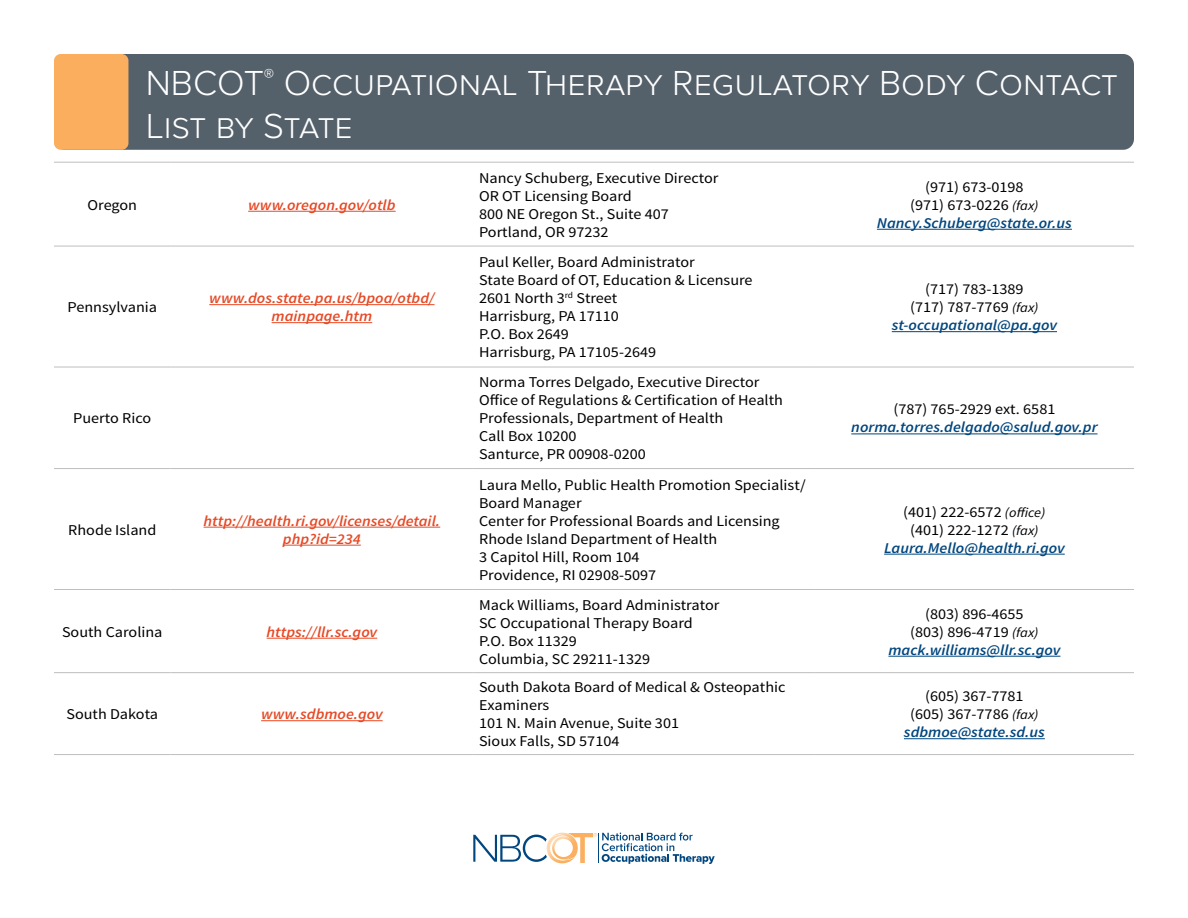
<style>
.page{position:relative;width:1188px;height:918px;background:#fff}
.page>*{position:absolute;margin:0;border:0;box-sizing:border-box;transform-origin:0 0}
.t1{font:300 36px/43.2px "Proxima Nova";color:#fff}
.t2{font:15px/18px "Source Sans Pro";color:#000;scale:1.08 1}
.t3{font:italic 600 15px/18px "Source Sans Pro";color:#e74925;text-align:center;scale:1.08 1}
.t4{font:italic 600 15px "Source Sans Pro";color:#00467e;scale:1.08 1}
.s1{font-style:italic;font-size:13.5px}
.s2{font-weight:600;font-style:italic;color:#00467e}
</style>
<div class="page">
<div style="left:54px;top:54px;width:1080px;height:96px;background:#54606a;border-radius:11px"></div>
<svg style="left:473px;top:833px;width:242px;height:31px"></svg>
<hr style="left:599px;top:833px;width:1px;height:30px;background:#00467f">
<div style="left:54px;top:54px;width:74px;height:96px;background:#faae5e;border-radius:7px"></div>
<hr style="left:54px;top:162px;width:117px;height:1px;background:#bcbec0">
<hr style="left:171px;top:162px;width:302px;height:1px;background:#bcbec0">
<hr style="left:473px;top:162px;width:342px;height:1px;background:#bcbec0">
<hr style="left:815px;top:162px;width:319px;height:1px;background:#bcbec0">
<hr style="left:54px;top:246px;width:117px;height:1px;background:#bcbec0">
<hr style="left:171px;top:246px;width:302px;height:1px;background:#bcbec0">
<hr style="left:473px;top:246px;width:342px;height:1px;background:#bcbec0">
<hr style="left:815px;top:246px;width:319px;height:1px;background:#bcbec0">
<hr style="left:54px;top:367px;width:117px;height:1px;background:#bcbec0">
<hr style="left:171px;top:367px;width:302px;height:1px;background:#bcbec0">
<hr style="left:473px;top:367px;width:342px;height:1px;background:#bcbec0">
<hr style="left:815px;top:367px;width:319px;height:1px;background:#bcbec0">
<hr style="left:54px;top:468px;width:117px;height:1px;background:#bcbec0">
<hr style="left:171px;top:468px;width:302px;height:1px;background:#bcbec0">
<hr style="left:473px;top:468px;width:342px;height:1px;background:#bcbec0">
<hr style="left:815px;top:468px;width:319px;height:1px;background:#bcbec0">
<hr style="left:54px;top:589px;width:117px;height:1px;background:#bcbec0">
<hr style="left:171px;top:589px;width:302px;height:1px;background:#bcbec0">
<hr style="left:473px;top:589px;width:342px;height:1px;background:#bcbec0">
<hr style="left:815px;top:589px;width:319px;height:1px;background:#bcbec0">
<hr style="left:54px;top:672px;width:117px;height:1px;background:#bcbec0">
<hr style="left:171px;top:672px;width:302px;height:1px;background:#bcbec0">
<hr style="left:473px;top:672px;width:342px;height:1px;background:#bcbec0">
<hr style="left:815px;top:672px;width:319px;height:1px;background:#bcbec0">
<hr style="left:54px;top:754px;width:117px;height:1px;background:#bcbec0">
<hr style="left:171px;top:754px;width:302px;height:1px;background:#bcbec0">
<hr style="left:473px;top:754px;width:342px;height:1px;background:#bcbec0">
<hr style="left:815px;top:754px;width:319px;height:1px;background:#bcbec0">
<hr style="left:248px;top:211px;width:148px;height:1px;background:#e74925">
<hr style="left:877px;top:229px;width:195px;height:1px;background:#00467e">
<hr style="left:209px;top:304px;width:226px;height:1px;background:#e74925">
<hr style="left:272px;top:322px;width:100px;height:1px;background:#e74925">
<hr style="left:892px;top:331px;width:165px;height:1px;background:#00467e">
<hr style="left:851px;top:434px;width:247px;height:1px;background:#00467e">
<hr style="left:204px;top:527px;width:236px;height:1px;background:#e74925">
<hr style="left:283px;top:545px;width:78px;height:1px;background:#e74925">
<hr style="left:884px;top:554px;width:181px;height:1px;background:#00467e">
<hr style="left:267px;top:638px;width:110px;height:1px;background:#e74925">
<hr style="left:888px;top:656px;width:172px;height:1px;background:#00467e">
<hr style="left:261px;top:720px;width:122px;height:1px;background:#e74925">
<hr style="left:904px;top:738px;width:141px;height:1px;background:#00467e">
<h1 class="t1" style="left:146px;top:62px;width:974px">NBCOT<sup>®</sup> Occupational Therapy Regulatory Body Contact<br>List by State</h1>
<p class="t2" style="left:88px;top:196px;width:47px">Oregon</p>
<p class="t3" style="left:248px;top:196px;width:138px">www.oregon.gov/otlb</p>
<p class="t2" style="left:68px;top:298px;width:84px">Pennsylvania</p>
<p class="t3" style="left:209px;top:289px;width:210px">www.dos.state.pa.us/bpoa/otbd/ mainpage.htm</p>
<p class="t2" style="left:73px;top:410px;width:74px">Puerto Rico</p>
<p class="t2" style="left:68px;top:521px;width:83px">Rhode Island</p>
<p class="t3" style="left:204px;top:512px;width:221px">http://health.ri.gov/licenses/detail. php?id=234</p>
<p class="t2" style="left:62px;top:623px;width:95px">South Carolina</p>
<p class="t3" style="left:267px;top:623px;width:104px">https://llr.sc.gov</p>
<p class="t2" style="left:66px;top:706px;width:86px">South Dakota</p>
<p class="t3" style="left:261px;top:705px;width:114px">www.sdbmoe.gov</p>
<p class="t2" style="left:479px;top:169px;width:223px">Nancy Schuberg, Executive Director<br>OR OT Licensing Board<br>800 NE Oregon St., Suite 407<br>Portland, OR 97232</p>
<p class="t2" style="left:877px;top:178px;width:182px;text-align:center">(971) 673-0198<br>(971) 673-0226 <span class="s1">(fax)<br></span><span class="s2">Nancy.Schuberg@state.or.us</span></p>
<p class="t2" style="left:479px;top:253px;width:255px">Paul Keller, Board Administrator<br>State Board of OT, Education &amp; Licensure<br>2601 North 3<sup>rd</sup> Street<br>Harrisburg, PA 17110<br>P.O. Box 2649<br>Harrisburg, PA 17105-2649</p>
<p class="t2" style="left:479px;top:374px;width:283px">Norma Torres Delgado, Executive Director Office of Regulations &amp; Certification of Health Professionals, Department of Health<br>Call Box 10200<br>Santurce, PR 00908-0200</p>
<p class="t2" style="left:479px;top:476px;width:304px">Laura Mello, Public Health Promotion Specialist/<br>Board Manager<br>Center for Professional Boards and Licensing<br>Rhode Island Department of Health<br>3 Capitol Hill, Room 104<br>Providence, RI 02908-5097</p>
<p class="t2" style="left:892px;top:280px;width:154px;text-align:center">(717) 783-1389<br>(717) 787-7769 <span class="s1">(fax) </span><span class="s2">st-occupational@pa.gov</span></p>
<p class="t2" style="left:893px;top:401px;width:151px">(787) 765-2929 ext. 6581</p>
<p class="t4" style="left:851px;top:418px;width:229px">norma.torres.delgado@salud.gov.pr</p>
<p class="t2" style="left:884px;top:503px;width:169px;text-align:center">(401) 222-6572 <span class="s1">(office)<br></span>(401) 222-1272 <span class="s1">(fax)<br></span><span class="s2">Laura.Mello@health.ri.gov</span></p>
<p class="t2" style="left:479px;top:596px;width:224px">Mack Williams, Board Administrator<br>SC Occupational Therapy Board<br>P.O. Box 11329<br>Columbia, SC 29211-1329</p>
<p class="t2" style="left:888px;top:605px;width:161px;text-align:center">(803) 896-4655<br>(803) 896-4719 <span class="s1">(fax) </span><span class="s2">mack.williams@llr.sc.gov</span></p>
<p class="t2" style="left:479px;top:679px;width:285px">South Dakota Board of Medical &amp; Osteopathic<br>Examiners<br>101 N. Main Avenue, Suite 301<br>Sioux Falls, SD 57104</p>
<p class="t2" style="left:904px;top:688px;width:132px;text-align:center">(605) 367-7781<br>(605) 367-7786 <span class="s1">(fax) </span><span class="s2">sdbmoe@state.sd.us</span></p>
</div>
